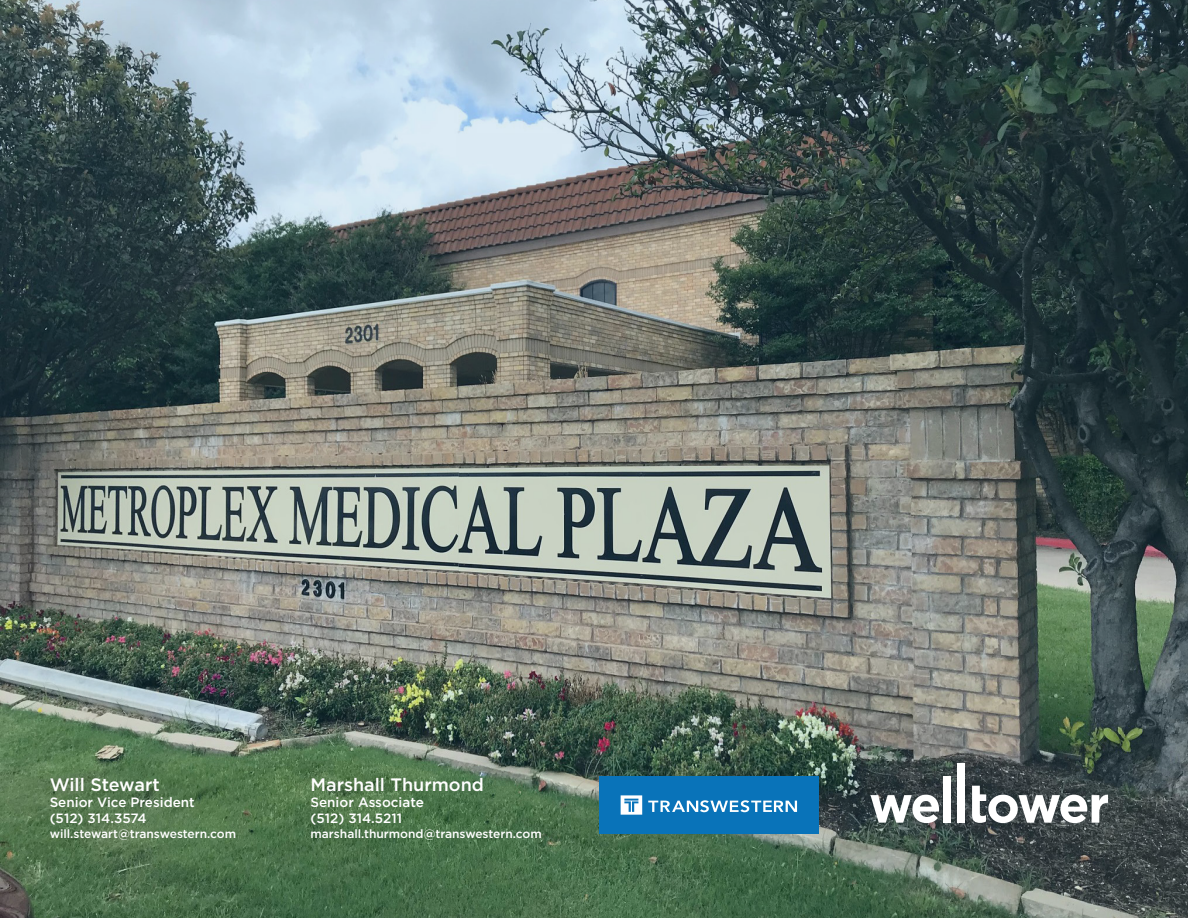
<style>
.page{position:relative;width:1188px;height:918px;background:#fff}
.page>*{position:absolute;margin:0;border:0;box-sizing:border-box;transform-origin:0 0}
.t1{font:500 18px "Gotham";color:#fff}
.t2{font:500 13.5px "Gotham";color:#fff}
.t3{font:500 12px "Gotham";color:#fff}
</style>
<div class="page">
<img style="left:0;top:0;width:1188px;height:918px">
<svg style="left:870px;top:776px;width:81px;height:47px"></svg>
<svg style="left:957px;top:764px;width:8px;height:59px"></svg>
<svg style="left:972px;top:786px;width:136px;height:37px"></svg>
<div style="left:599px;top:777px;width:220px;height:57px;background:#0973b9"></div>
<svg style="left:621px;top:795px;width:21px;height:20px"></svg>
<svg style="left:648px;top:800px;width:149px;height:12px"></svg>
<p class="t1" style="left:50px;top:773px;width:112px">Will Stewart</p>
<p class="t2" style="left:50px;top:794px;width:147px">Senior Vice President</p>
<p class="t2" style="left:50px;top:810px;width:98px">(512) 314.3574</p>
<p class="t3" style="left:50px;top:826px;width:188px">will.stewart@transwestern.com</p>
<p class="t1" style="left:310px;top:773px;width:175px">Marshall Thurmond</p>
<p class="t2" style="left:310px;top:794px;width:115px">Senior Associate</p>
<p class="t2" style="left:310px;top:810px;width:93px">(512) 314.5211</p>
<p class="t3" style="left:310px;top:826px;width:233px">marshall.thurmond@transwestern.com</p>
</div>
